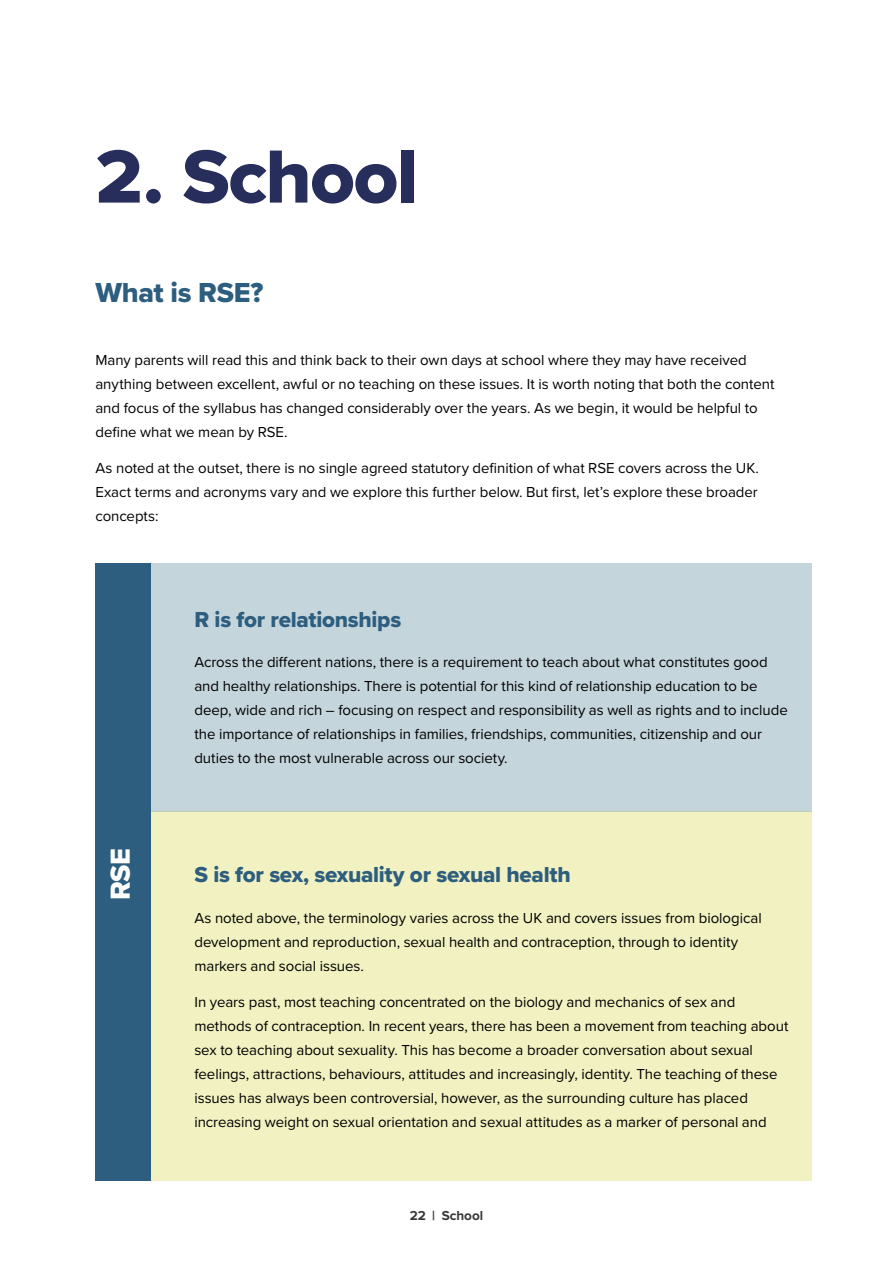
<style>
.page{position:relative;width:893px;height:1263px;background:#fff}
.page>*{position:absolute;margin:0;border:0;box-sizing:border-box;transform-origin:0 0}
.t1{font:78px "Proxima Nova Extrabld";letter-spacing:-.02em;color:#272e5c}
.t2{font:28.5px "Proxima Nova Extrabld";letter-spacing:-.015em;color:#2d5e7f}
.t3{font:28.5px "Proxima Nova Extrabld";color:#fff}
.t4{font:22.5px "Proxima Nova Extrabld";letter-spacing:-.01em;color:#2d5e7f}
.t5{font:15px/24px "Proxima Nova";letter-spacing:-.005em;color:#000}
.t6{font:700 13.5px "Proxima Nova";color:#383937}
</style>
<div class="page">
<div style="left:151px;top:812px;width:661px;height:369px;background:#f1f1c1"></div>
<div style="left:151px;top:563px;width:661px;height:249px;background:#c5d5dc"></div>
<div style="left:95px;top:563px;width:56px;height:618px;background:#2d5e7f"></div>
<h1 class="t1" style="left:95px;top:118px;width:324px">2. School</h1>
<h2 class="t2" style="left:95px;top:271px;width:169px">What is RSE?</h2>
<p class="t5" style="left:95px;top:347px;width:680px">Many parents will read this and think back to their own days at school where they may have received anything between excellent, awful or no teaching on these issues. It is worth noting that both the content and focus of the syllabus has changed considerably over the years. As we begin, it would be helpful to define what we mean by RSE.</p>
<p class="t5" style="left:95px;top:455px;width:665px;text-align:justify">As noted at the outset, there is no single agreed statutory definition of what RSE covers across the UK.<br>Exact terms and acronyms vary and we explore this further below. But first, let’s explore these broader concepts:</p>
<h2 class="t3" style="left:99px;top:900px;width:54px;rotate:-90deg">RSE</h2>
<h3 class="t4" style="left:194px;top:602px;width:208px">R is for relationships</h3>
<p class="t5" style="left:194px;top:649px;width:595px">Across the different nations, there is a requirement to teach about what constitutes good and healthy relationships. There is potential for this kind of relationship education to be deep, wide and rich – focusing on respect and responsibility as well as rights and to include the importance of relationships in families, friendships, communities, citizenship and our duties to the most vulnerable across our society.</p>
<h3 class="t4" style="left:194px;top:858px;width:378px">S is for sex, sexuality or sexual health</h3>
<p class="t5" style="left:194px;top:905px;width:569px">As noted above, the terminology varies across the UK and covers issues from biological development and reproduction, sexual health and contraception, through to identity markers and social issues.</p>
<p class="t5" style="left:194px;top:989px;width:595px">In years past, most teaching concentrated on the biology and mechanics of sex and methods of contraception. In recent years, there has been a movement from teaching about sex to teaching about sexuality. This has become a broader conversation about sexual feelings, attractions, behaviours, attitudes and increasingly, identity. The teaching of these issues has always been controversial, however, as the surrounding culture has placed increasing weight on sexual orientation and sexual attitudes as a marker of personal and</p>
<p class="t6" style="left:410px;top:1205px;width:75px">22 | School</p>
</div>
